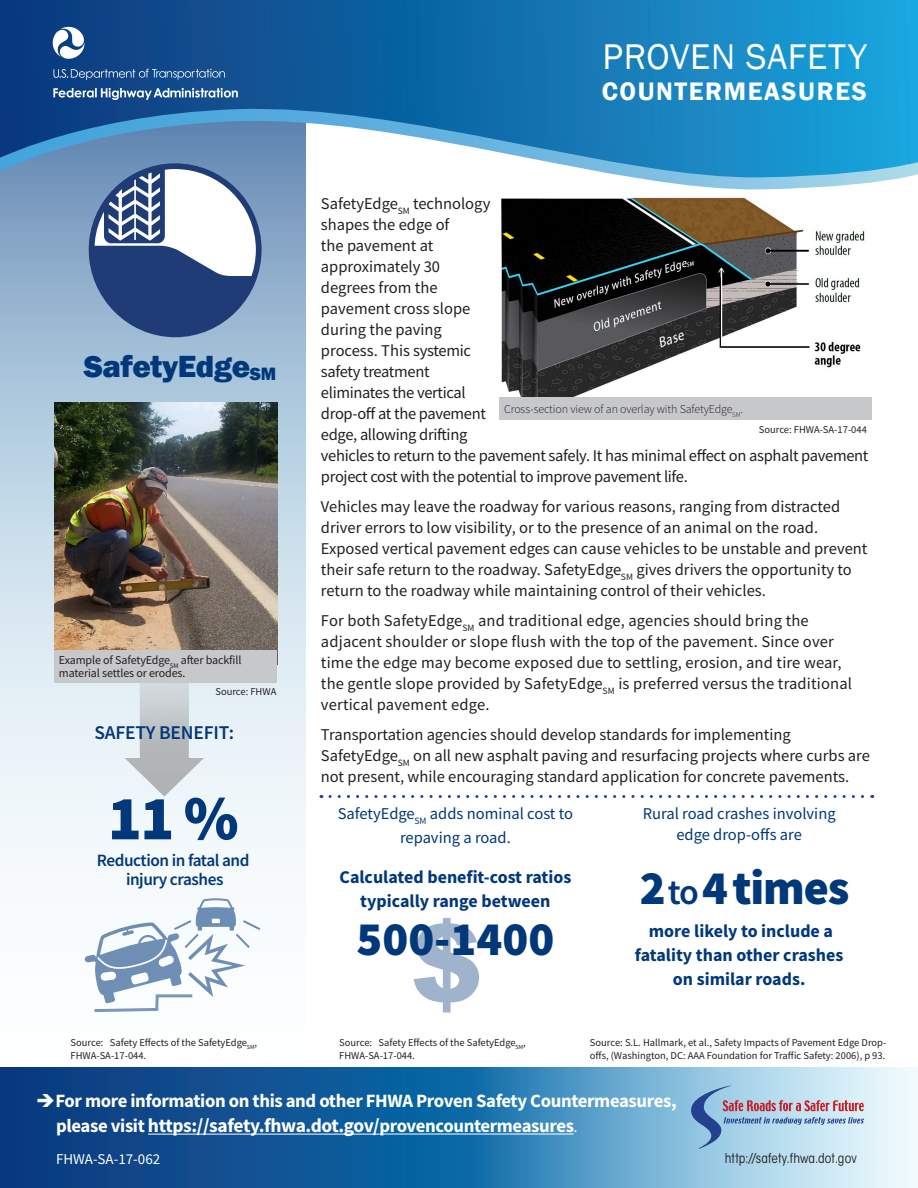
<style>
.page{position:relative;width:918px;height:1188px;background:#fff}
.page>*{position:absolute;margin:0;border:0;box-sizing:border-box;transform-origin:0 0}
.t1{font:900 108px "Arial";color:#00387a}
.Blue_text{font:900 63px "Source Sans Pro";color:#00387a}
.Body_Text{font:900 48px "Source Sans Pro";color:#00387a}
.t2{font:36.75px "Franklin Gothic";letter-spacing:.02em;color:#fff}
.CM_Title{font:800 31.5px "Franklin Gothic";letter-spacing:-.01em;color:#00387a}
.t3{font:600 25.95px "Franklin Gothic";letter-spacing:.06em;color:#fff}
.Percentage_blue_titl{font:600 19.5px "Source Sans Pro";letter-spacing:-.01em;color:#00387a}
.Body_Text-2{font:700 18.75px/25.5px "Source Sans Pro";letter-spacing:-.02em;color:#fff}
.Body_Text-3{font:700 18px/24px "Source Sans Pro";color:#00387a;text-align:center}
.Blue_text-2{font:600 17.25px "Source Sans Pro";letter-spacing:-.025em;color:#00387a}
.Body_Text-4{font:16.5px/21px "Source Sans Pro";color:#231f20}
.Body_Text-5{font:16.5px/21px "Source Sans Pro";letter-spacing:-.02em;color:#231f20}
.Body_Text-6{font:16.5px/24px "Source Sans Pro";color:#00387a;text-align:center}
.Body_Text-7{font:15px "Source Sans Pro";color:#fff}
.t4{font:condensed 13.5px "ITC Avant Garde Std";letter-spacing:.005em;color:#231f20}
.Body_Text-8{font:12px/13.5px "Source Sans Pro";letter-spacing:-.01em;color:#231f20}
.Body_Text-9{font:300 12px "Source Sans Pro";letter-spacing:-.01em;color:#231f20}
.Body_Text-10{font:10.5px/13.5px "Source Sans Pro";color:#231f20}
.source{font:10.5px "Source Sans Pro";color:#231f20}
.s1{font-weight:600;font-size:36px}
.s2{font-size:19.5px}
.s3{font-weight:400;font-size:16.5px}
</style>
<div class="page">
<svg style="left:0;top:193px;width:306px;height:767px"></svg>
<svg style="left:0;top:1067px;width:918px;height:121px;background:#3e7caf"></svg>
<svg style="left:689px;top:1085px;width:175px;height:64px;background:#abc2d9"></svg>
<svg style="left:0;top:0;width:918px;height:97px;background:#116dab"></svg>
<svg style="left:0;top:97px;width:918px;height:96px"></svg>
<svg style="left:53px;top:69px;width:172px;height:11px;background:#3b689e"></svg>
<svg style="left:50px;top:24px;width:35px;height:35px"></svg>
<svg style="left:53px;top:88px;width:185px;height:12px"></svg>
<hr style="left:148px;top:1134px;width:231px;height:1px;background:#fff">
<hr style="left:379px;top:1134px;width:195px;height:1px;background:#fff">
<svg style="left:90px;top:167px;width:166px;height:169px"></svg>
<div style="left:89px;top:163px;width:173px;height:174px;border:6px solid #203c77;border-radius:50%"></div>
<img style="left:54px;top:403px;width:223px;height:247px">
<svg style="left:85px;top:898px;width:175px;height:115px"></svg>
<img style="left:125px;top:573px;width:79px;height:224px">
<img style="left:499px;top:197px;width:368px;height:201px">
<div style="left:500px;top:398px;width:372px;height:22px;background:#c7c8ca"></div>
<div style="left:54px;top:650px;width:223px;height:32px;background:#c7c8ca"></div>
<svg style="left:330px;top:795px;width:543px;height:3px"></svg>
<p class="CM_Title" style="left:84px;top:346px;width:194px">SafetyEdge<sub>SM</sub></p>
<p class="Body_Text-8" style="left:59px;top:653px;width:184px">Example of SafetyEdge<sub>SM</sub> after backfill material settles or erodes.</p>
<p class="source" style="left:215px;top:685px;width:63px">Source: FHWA</p>
<p class="Percentage_blue_titl" style="left:94px;top:720px;width:141px">SAFETY BENEFIT:</p>
<p class="Blue_text" style="left:108px;top:775px;width:132px">11 %</p>
<p class="Blue_text-2" style="left:126px;top:868px;width:99px">injury crashes</p>
<p class="Blue_text-2" style="left:97px;top:849px;width:154px">Reduction in fatal and</p>
<h3 class="t2" style="left:603px;top:34px;width:266px">PROVEN SAFETY</h3>
<h3 class="t3" style="left:602px;top:75px;width:267px">COUNTERMEASURES</h3>
<p class="Body_Text-5" style="left:321px;top:193px;width:549px">SafetyEdge<sub>SM</sub> technology<br>shapes the edge of<br>the pavement at<br>approximately 30<br>degrees from the<br>pavement cross slope<br>during the paving<br>process. This systemic<br>safety treatment<br>eliminates the vertical<br>drop-off at the pavement<br>edge, allowing drifting<br>vehicles to return to the pavement safely. It has minimal effect on asphalt pavement project cost with the potential to improve pavement life.</p>
<p class="Body_Text-4" style="left:321px;top:496px;width:548px">Vehicles may leave the roadway for various reasons, ranging from distracted driver errors to low visibility, or to the presence of an animal on the road.<br>Exposed vertical pavement edges can cause vehicles to be unstable and prevent their safe return to the roadway. SafetyEdge<sub>SM</sub> gives drivers the opportunity to return to the roadway while maintaining control of their vehicles.</p>
<p class="Body_Text-4" style="left:321px;top:610px;width:533px">For both SafetyEdge<sub>SM</sub> and traditional edge, agencies should bring the adjacent shoulder or slope flush with the top of the pavement. Since over time the edge may become exposed due to settling, erosion, and tire wear, the gentle slope provided by SafetyEdge<sub>SM</sub> is preferred versus the traditional vertical pavement edge.</p>
<p class="Body_Text-4" style="left:321px;top:724px;width:551px">Transportation agencies should develop standards for implementing<br>SafetyEdge<sub>SM</sub> on all new asphalt paving and resurfacing projects where curbs are not present, while encouraging standard application for concrete pavements.</p>
<p class="Body_Text-9" style="left:504px;top:402px;width:241px">Cross-section view of an overlay with SafetyEdge<sub>SM</sub>.</p>
<p class="source" style="left:759px;top:422px;width:110px">Source: FHWA-SA-17-044</p>
<p class="Body_Text-6" style="left:338px;top:801px;width:237px">SafetyEdge<sub>SM</sub> adds nominal cost to repaving a road.</p>
<p class="Body_Text-3" style="left:340px;top:865px;width:233px">Calculated benefit-cost ratios typically range between</p>
<p class="Body_Text" style="left:357px;top:906px;width:199px">500-1400</p>
<h1 class="t1" style="left:411px;top:884px;width:74px">$</h1>
<p class="Body_Text-6" style="left:643px;top:803px;width:194px;line-height:21px">Rural road crashes involving edge drop-offs are</p>
<p class="Body_Text" style="left:640px;top:855px;width:211px">2<span class="s1">to</span>4times</p>
<p class="Body_Text-3" style="left:635px;top:919px;width:210px">more likely to include a fatality than other crashes on similar roads.</p>
<p class="Body_Text-10" style="left:71px;top:1035px;width:188px">Source: Safety Effects of the SafetyEdge<sub>SM</sub>,<br>FHWA-SA-17-044.</p>
<p class="Body_Text-10" style="left:339px;top:1035px;width:188px">Source: Safety Effects of the SafetyEdge<sub>SM</sub>,<br>FHWA-SA-17-044.</p>
<p class="Body_Text-10" style="left:590px;top:1035px;width:298px">Source: S.L. Hallmark, et al., Safety Impacts of Pavement Edge Drop&shy;offs, (Washington, DC: AAA Foundation for Traffic Safety: 2006), p 93.</p>
<p class="Body_Text-2" style="left:56px;top:1087px;width:622px;text-indent:-20px">➔For more information on this and other FHWA Proven Safety Countermeasures, please visit <span class="s2">https://safety.fhwa.dot.gov/</span>provencountermeasures<span class="s3">.</span></p>
<p class="Body_Text-7" style="left:56px;top:1149px;width:106px">FHWA-SA-17-062</p>
<p class="t4" style="left:725px;top:1150px;width:133px">http://safety.fhwa.dot.gov</p>
</div>
